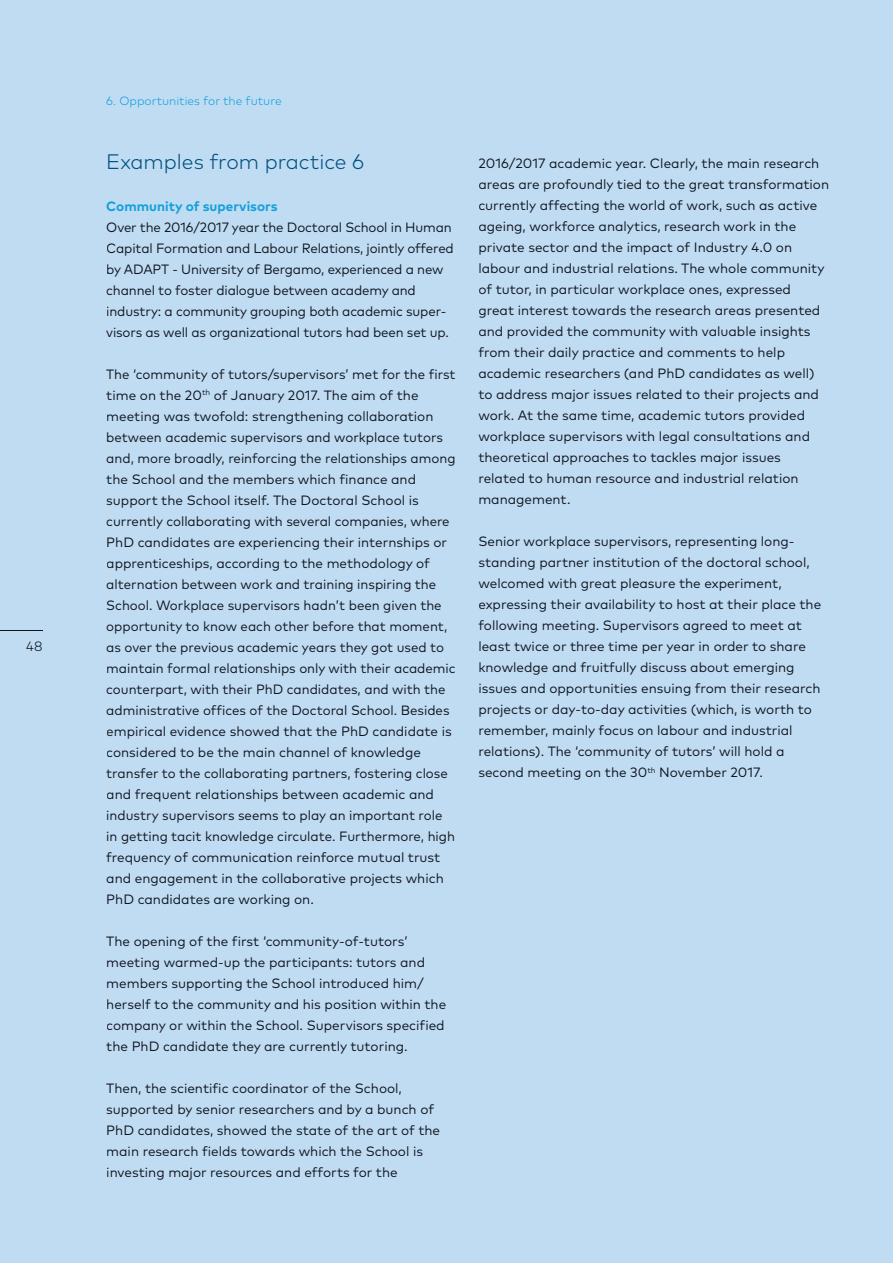
<style>
.page{position:relative;width:893px;height:1263px;background:#c0dcf2}
.page>*{position:absolute;margin:0;border:0;box-sizing:border-box;transform-origin:0 0}
.t1{font:300 21px "Mark OT";color:#015181}
.t2{font:13.5px/21px "Mark OT";color:#0f151f}
.t3{font:700 13.5px "Mark OT";color:#12a0db}
.t4{font:300 13.5px "Mark OT";color:#0f151f}
.t5{font:300 12px "Mark OT";color:#12a0db}
</style>
<div class="page">
<hr style="left:0;top:630px;width:43px;height:1px;background:#0f151f">
<p class="t4" style="left:26px;top:638px;width:18px">48</p>
<p class="t5" style="left:106px;top:94px;width:177px">6. Opportunities for the future</p>
<h1 class="t1" style="left:106px;top:149px;width:260px">Examples from practice 6</h1>
<p class="t3" style="left:106px;top:197px;width:173px">Community of supervisors</p>
<p class="t2" style="left:106px;top:216px;width:349px">Over the 2016/2017 year the Doctoral School in Human Capital Formation and Labour Relations, jointly offered by ADAPT - University of Bergamo, experienced a new channel to foster dialogue between academy and industry: a community grouping both academic super&shy;visors as well as organizational tutors had been set up.</p>
<p class="t2" style="left:106px;top:363px;width:351px">The ‘community of tutors/supervisors’ met for the first time on the 20<sup>th</sup> of January 2017. The aim of the meeting was twofold: strengthening collaboration between academic supervisors and workplace tutors and, more broadly, reinforcing the relationships among the School and the members which finance and support the School itself. The Doctoral School is currently collaborating with several companies, where PhD candidates are experiencing their internships or apprenticeships, according to the methodology of alternation between work and training inspiring the School. Workplace supervisors hadn’t been given the opportunity to know each other before that moment, as over the previous academic years they got used to maintain formal relationships only with their academic counterpart, with their PhD candidates, and with the administrative offices of the Doctoral School. Besides empirical evidence showed that the PhD candidate is considered to be the main channel of knowledge transfer to the collaborating partners, fostering close and frequent relationships between academic and industry supervisors seems to play an important role in getting tacit knowledge circulate. Furthermore, high frequency of communication reinforce mutual trust and engagement in the collaborative projects which PhD candidates are working on.</p>
<p class="t2" style="left:106px;top:930px;width:341px">The opening of the first ‘community-of-tutors’ meeting warmed-up the participants: tutors and members supporting the School introduced him/ herself to the community and his position within the company or within the School. Supervisors specified the PhD candidate they are currently tutoring.</p>
<p class="t2" style="left:106px;top:1077px;width:335px">Then, the scientific coordinator of the School, supported by senior researchers and by a bunch of PhD candidates, showed the state of the art of the main research fields towards which the School is investing major resources and efforts for the</p>
<p class="t2" style="left:478px;top:153px;width:352px">2016/2017 academic year. Clearly, the main research areas are profoundly tied to the great transformation currently affecting the world of work, such as active ageing, workforce analytics, research work in the private sector and the impact of Industry 4.0 on labour and industrial relations. The whole community of tutor, in particular workplace ones, expressed great interest towards the research areas presented and provided the community with valuable insights from their daily practice and comments to help academic researchers (and PhD candidates as well) to address major issues related to their projects and work. At the same time, academic tutors provided workplace supervisors with legal consultations and theoretical approaches to tackles major issues related to human resource and industrial relation management.</p>
<p class="t2" style="left:478px;top:531px;width:344px">Senior workplace supervisors, representing long&shy;standing partner institution of the doctoral school, welcomed with great pleasure the experiment, expressing their availability to host at their place the following meeting. Supervisors agreed to meet at least twice or three time per year in order to share knowledge and fruitfully discuss about emerging issues and opportunities ensuing from their research projects or day-to-day activities (which, is worth to remember, mainly focus on labour and industrial relations). The ‘community of tutors’ will hold a second meeting on the 30<sup>th</sup> November 2017.</p>
</div>
